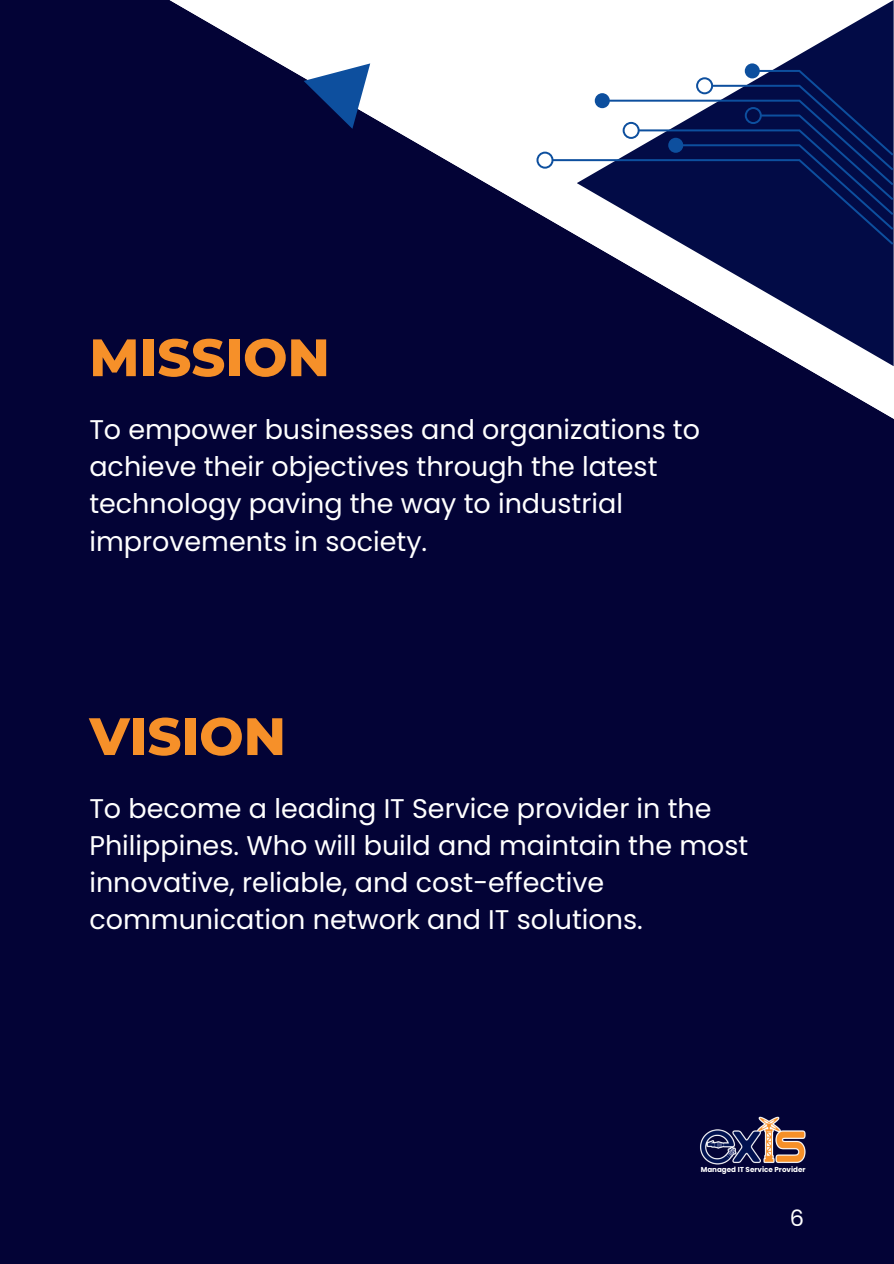
<style>
.page{position:relative;width:894px;height:1264px;background:#fff}
.page>*{position:absolute;margin:0;border:0;box-sizing:border-box;transform-origin:0 0}
.t1{font:800 52.5px "Montserrat";color:#f69029}
.t2{font:27px/37.2px "Poppins";color:#fff}
.t3{font:22.5px "Poppins";color:#fff}
.t4{font:700 7.2px "Poppins";color:#fff}
</style>
<div class="page">
<div style="left:0;top:0;width:893px;height:1263px;background:#030336"></div>
<svg style="left:576px;top:0;width:317px;height:366px"></svg>
<svg style="left:304px;top:63px;width:66px;height:66px"></svg>
<svg style="left:536px;top:77px;width:357px;height:168px"></svg>
<div style="left:744px;top:64px;width:15px;height:14px;background:#0d4f9e;border-radius:7px"></div>
<img style="left:699px;top:1113px;width:107px;height:61px">
<h1 class="t1" style="left:89px;top:319px;width:242px">MISSION</h1>
<p class="t2" style="left:89px;top:411px;width:612px">To empower businesses and organizations to achieve their objectives through the latest technology paving the way to industrial improvements in society.</p>
<h1 class="t1" style="left:89px;top:698px;width:198px">VISION</h1>
<p class="t2" style="left:89px;top:790px;width:660px">To become a leading IT Service provider in the Philippines. Who will build and maintain the most innovative, reliable, and cost-effective communication network and IT solutions.</p>
<p class="t4" style="left:700px;top:1165px;width:106px">Managed IT Service Provider</p>
<p class="t3" style="left:789px;top:1205px;width:16px">6</p>
</div>
